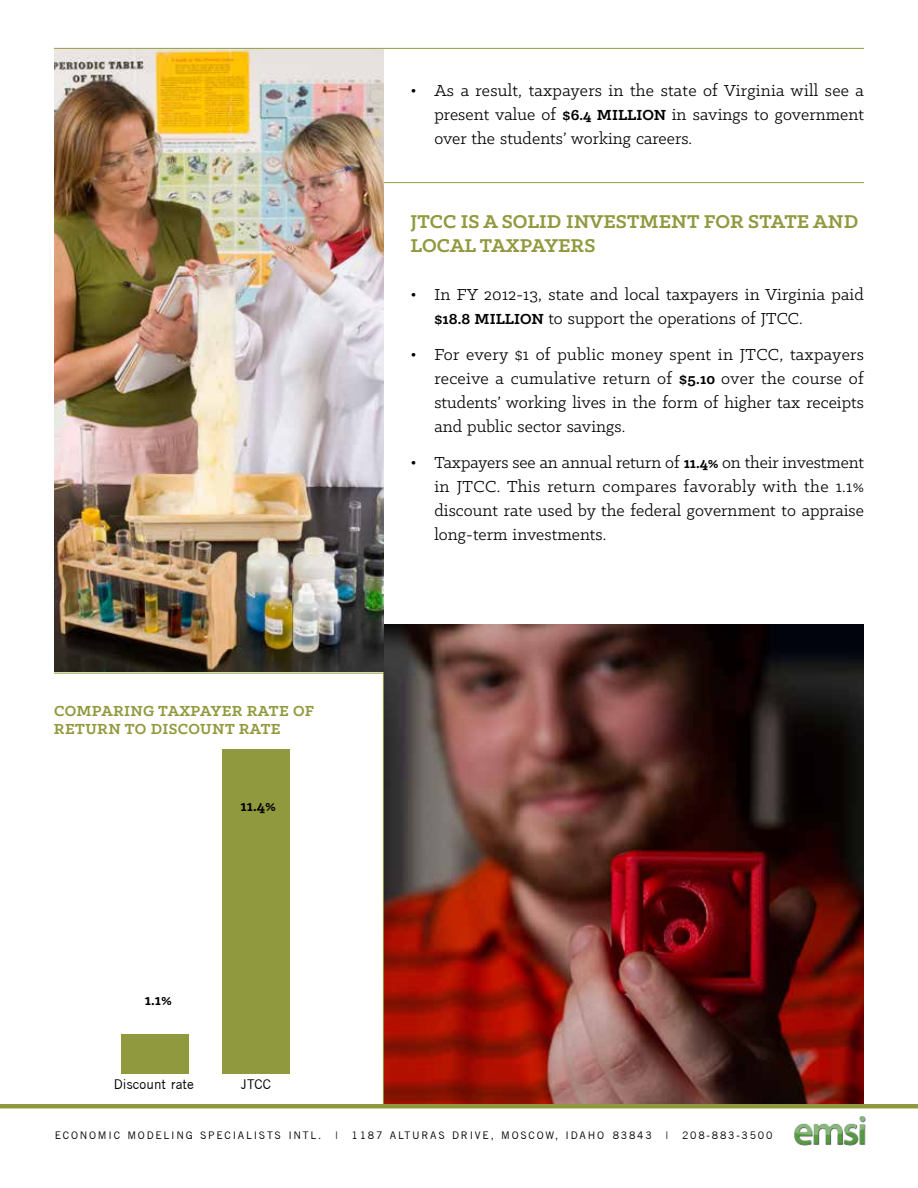
<style>
.page{position:relative;width:918px;height:1188px;background:#fff}
.page>*{position:absolute;margin:0;border:0;box-sizing:border-box;transform-origin:0 0}
.t1{font:700 21px/24px "Klinic Slab";letter-spacing:.005em;color:#91993e}
.t2{font:18px/24px "Klinic Slab";letter-spacing:.005em;color:#000;text-align:justify}
.t3{font:700 16.5px/18px "Klinic Slab";letter-spacing:.025em;color:#91993e}
.t4{font:700 16.5px "Klinic Slab";color:#000}
.t5{font:13.5px "Trade Gothic";color:#000}
.t6{font:10.5px "Trade Gothic";letter-spacing:.165em;color:#000}
.s1{font-weight:700;font-size:16.5px}
</style>
<div class="page">
<img style="left:384px;top:624px;width:480px;height:480px">
<hr style="left:383px;top:49px;width:1px;height:1055px;background:#91993e">
<hr style="left:383px;top:182px;width:481px;height:1px;background:#91993e">
<hr style="left:54px;top:48px;width:810px;height:1px;background:#91993e">
<img style="left:794px;top:1116px;width:72px;height:30px">
<hr style="left:0;top:1104px;width:918px;height:4px;background:#91993e">
<hr style="left:54px;top:673px;width:330px;height:1px;background:#91993e">
<img style="left:54px;top:49px;width:330px;height:623px">
<div style="left:222px;top:749px;width:68px;height:325px;background:#91993e"></div>
<div style="left:122px;top:1034px;width:67px;height:40px;background:#91993e"></div>
<p class="t2" style="left:434px;top:78px;width:431px;text-indent:-24px">• As a result, taxpayers in the state of Virginia will see a present value of <span class="s1">$6.4 MILLION</span> in savings to government over the students’ working careers.</p>
<p class="t3" style="left:54px;top:701px;width:261px">COMPARING TAXPAYER RATE OF<br>RETURN TO DISCOUNT RATE</p>
<p class="t4" style="left:241px;top:795px;width:37px">11.4%</p>
<p class="t4" style="left:145px;top:989px;width:29px">1.1%</p>
<p class="t5" style="left:114px;top:1076px;width:82px">DISCOUNT RATE</p>
<p class="t5" style="left:241px;top:1076px;width:15px">JTCC</p>
<p class="t1" style="left:410px;top:209px;width:449px">JTCC IS A SOLID INVESTMENT FOR STATE AND<br>LOCAL TAXPAYERS</p>
<p class="t2" style="left:434px;top:282px;width:431px;text-indent:-24px">• In FY 2012-13, state and local taxpayers in Virginia paid <span class="s1">$18.8 MILLION</span> to support the operations of JTCC.</p>
<p class="t2" style="left:434px;top:342px;width:431px;text-indent:-24px">• For every $1 of public money spent in JTCC, taxpayers receive a cumulative return of <span class="s1">$5.10</span> over the course of students’ working lives in the form of higher tax receipts and public sector savings.</p>
<p class="t2" style="left:434px;top:450px;width:431px;text-indent:-24px">• Taxpayers see an annual return of <span class="s1">11.4%</span> on their investment in JTCC. This return compares favorably with the 1.1% discount rate used by the federal government to appraise long-term investments.</p>
<p class="t6" style="left:55px;top:1128px;width:268px">ECONOMIC MODELING SPECIALISTS INTL.</p>
<p class="t6" style="left:335px;top:1128px;width:4px">|</p>
<p class="t6" style="left:352px;top:1128px;width:302px">1187 ALTURAS DRIVE, M OSCOW, I DAHO 83843</p>
<p class="t6" style="left:666px;top:1128px;width:4px">|</p>
<p class="t6" style="left:682px;top:1128px;width:92px">208-883-3500</p>
</div>
